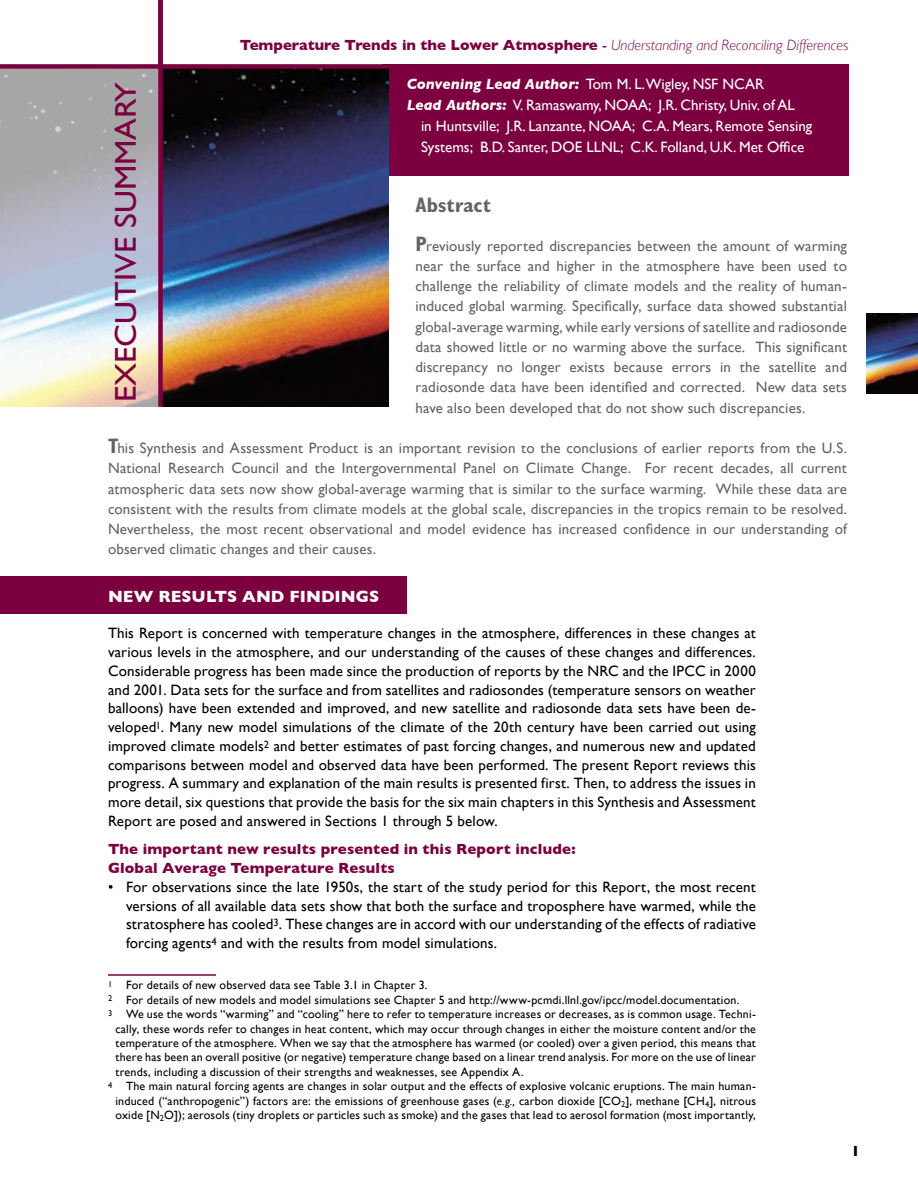
<style>
.page{position:relative;width:918px;height:1188px;background:#fff}
.page>*{position:absolute;margin:0;border:0;box-sizing:border-box;transform-origin:0 0}
.t1{font:30px "Gill Sans";color:#7c0040;scale:1.08 1}
.t2{font:700 condensed 21px "Gill Sans";letter-spacing:.005em;color:#636466}
.t3{font:700 16.5px "Gill Sans";letter-spacing:.005em;color:#fff}
.t4{font:15px/18.8px "Gill Sans";letter-spacing:.01em;color:#000;text-align:justify}
.t5{font:15px/20.2px "Gill Sans";letter-spacing:.01em;color:#636466;text-align:justify}
.t6{font:15px "Gill Sans";color:#fff}
.t7{font:700 15px/19.5px "Gill Sans";letter-spacing:.015em;color:#7c0040}
.t8{font:italic 300 15px "Gill Sans";color:#7c0040}
.t9{font:12px "Gill Sans";letter-spacing:.015em;color:#000}
.s1{font-weight:700;font-style:normal}
.s2{font-weight:400;font-style:normal}
.s3{font-weight:700;font-style:italic}
.s4{font-weight:700;font-stretch:condensed;font-size:21px}
.s5{font-style:italic}
</style>
<div class="page">
<div style="left:382px;top:64px;width:467px;height:112px;background:#7c0040"></div>
<img style="left:163px;top:69px;width:225px;height:338px">
<svg style="left:0;top:69px;width:158px;height:338px;background:#c1c3c6"></svg>
<div style="left:158px;top:0;width:5px;height:407px;background:#7c0040"></div>
<div style="left:0;top:64px;width:849px;height:5px;background:#7c0040"></div>
<img style="left:866px;top:314px;width:52px;height:79px">
<div style="left:0;top:576px;width:407px;height:38px;background:#7c0040"></div>
<hr style="left:108px;top:974px;width:108px;height:2px;background:#7c0040">
<p class="t8" style="left:240px;top:36px;width:610px"><span class="s1">Temperature Trends in the Lower Atmosphere</span> <span class="s2">-</span> Understanding and Reconciling Differences</p>
<h1 class="t1" style="left:108px;top:402px;width:297px;rotate:-90deg">EXECUTIVE SUMMARY</h1>
<p class="t6" style="left:407px;top:76px;width:359px"><span class="s3">Convening Lead Author:</span> Tom M. L.Wigley, NSF NCAR</p>
<p class="t6" style="left:407px;top:97px;width:389px"><span class="s3">Lead Authors:</span> V. Ramaswamy, NOAA; J.R. Christy, Univ. of AL</p>
<p class="t6" style="left:421px;top:118px;width:393px">in Huntsville; J.R. Lanzante, NOAA; C.A. Mears, Remote Sensing</p>
<p class="t6" style="left:421px;top:139px;width:385px">Systems; B.D. Santer, DOE LLNL; C.K. Folland, U.K. Met Office</p>
<h2 class="t2" style="left:416px;top:193px;width:77px">Abstract</h2>
<p class="t5" style="left:416px;top:235px;width:433px"><span class="s4">P</span>reviously reported discrepancies between the amount of warming near the surface and higher in the atmosphere have been used to challenge the reliability of climate models and the reality of human&shy;induced global warming. Specifically, surface data showed substantial global-average warming, while early versions of satellite and radiosonde data showed little or no warming above the surface. This significant discrepancy no longer exists because errors in the satellite and radiosonde data have been identified and corrected. New data sets have also been developed that do not show such discrepancies.</p>
<p class="t5" style="left:108px;top:438px;width:741px"><span class="s4">T</span>his Synthesis and Assessment Product is an important revision to the conclusions of earlier reports from the U.S.<br>National Research Council and the Intergovernmental Panel on Climate Change. For recent decades, all current atmospheric data sets now show global-average warming that is similar to the surface warming. While these data are consistent with the results from climate models at the global scale, discrepancies in the tropics remain to be resolved.<br>Nevertheless, the most recent observational and model evidence has increased confidence in our understanding of observed climatic changes and their causes.</p>
<p class="t3" style="left:108px;top:586px;width:16px">New</p>
<p class="t3" style="left:158px;top:586px;width:25px">Results</p>
<p class="t3" style="left:242px;top:586px;width:126px">and Findings</p>
<p class="t4" style="left:108px;top:624px;width:649px">This Report is concerned with temperature changes in the atmosphere, differences in these changes at various levels in the atmosphere, and our understanding of the causes of these changes and differences.<br>Considerable progress has been made since the production of reports by the NRC and the IPCC in 2000 and 2001. Data sets for the surface and from satellites and radiosondes (temperature sensors on weather balloons) have been extended and improved, and new satellite and radiosonde data sets have been de&shy;veloped . Many new model simulations of the climate of the 20th century have been carried out using improved climate models and better estimates of past forcing changes, and numerous new and updated comparisons between model and observed data have been performed. The present Report reviews this progress. A summary and explanation of the main results is presented first. Then, to address the issues in more detail, six questions that provide the basis for the six main chapters in this Synthesis and Assessment Report are posed and answered in Sections 1 through 5 below.</p>
<p class="t7" style="left:108px;top:839px;width:469px">The important new results presented in this Report include:<br>Global Average Temperature Results</p>
<p class="t4" style="left:126px;top:877px;width:632px;text-indent:-18px">• For observations since the late 1950s, the start of the study period for this Report, the most recent versions of all available data sets show that both the surface and troposphere have warmed, while the stratosphere has cooled . These changes are in accord with our understanding of the effects of radiative forcing agents and with the results from model simulations.</p>
<p class="t9" style="left:126px;top:978px;width:303px">For details of new observed data see Table 3.1 in Chapter 3.</p>
<p class="t9" style="left:126px;top:993px;width:615px">For details of new models and model simulations see Chapter 5 and http://www-pcmdi.llnl.gov/ipcc/model.documentation.</p>
<p class="t9" style="left:126px;top:1007px;width:631px">We use the words “warming” and “cooling” here to refer to temperature increases or decreases, as is common usage. Techni-</p>
<p class="t9" style="left:115px;top:1022px;width:642px">cally, these words refer to changes in heat content, which may occur through changes in either the moisture content and/or the</p>
<p class="t9" style="left:115px;top:1036px;width:642px">temperature of the atmosphere. When we say that the atmosphere has warmed (or cooled) over a given period, this means that</p>
<p class="t9" style="left:115px;top:1050px;width:642px">there has been an overall positive (or negative) temperature change based on a linear trend analysis. For more on the use of linear</p>
<p class="t9" style="left:115px;top:1065px;width:410px">trends, including a discussion of their strengths and weaknesses, see Appendix A.</p>
<p class="t9" style="left:126px;top:1079px;width:631px">The main natural forcing agents are changes in solar output and the effects of explosive volcanic eruptions. The main human-</p>
<p class="t9" style="left:115px;top:1094px;width:642px">induced (“anthropogenic”) factors are: the emissions of greenhouse gases (<span class="s5">e.g.,</span> carbon dioxide [CO<sub>2</sub>], methane [CH<sub>4</sub>], nitrous</p>
<p class="t9" style="left:115px;top:1108px;width:642px">oxide [N<sub>2</sub>O]); aerosols (tiny droplets or particles such as smoke) and the gases that lead to aerosol formation (most importantly,</p>
</div>
